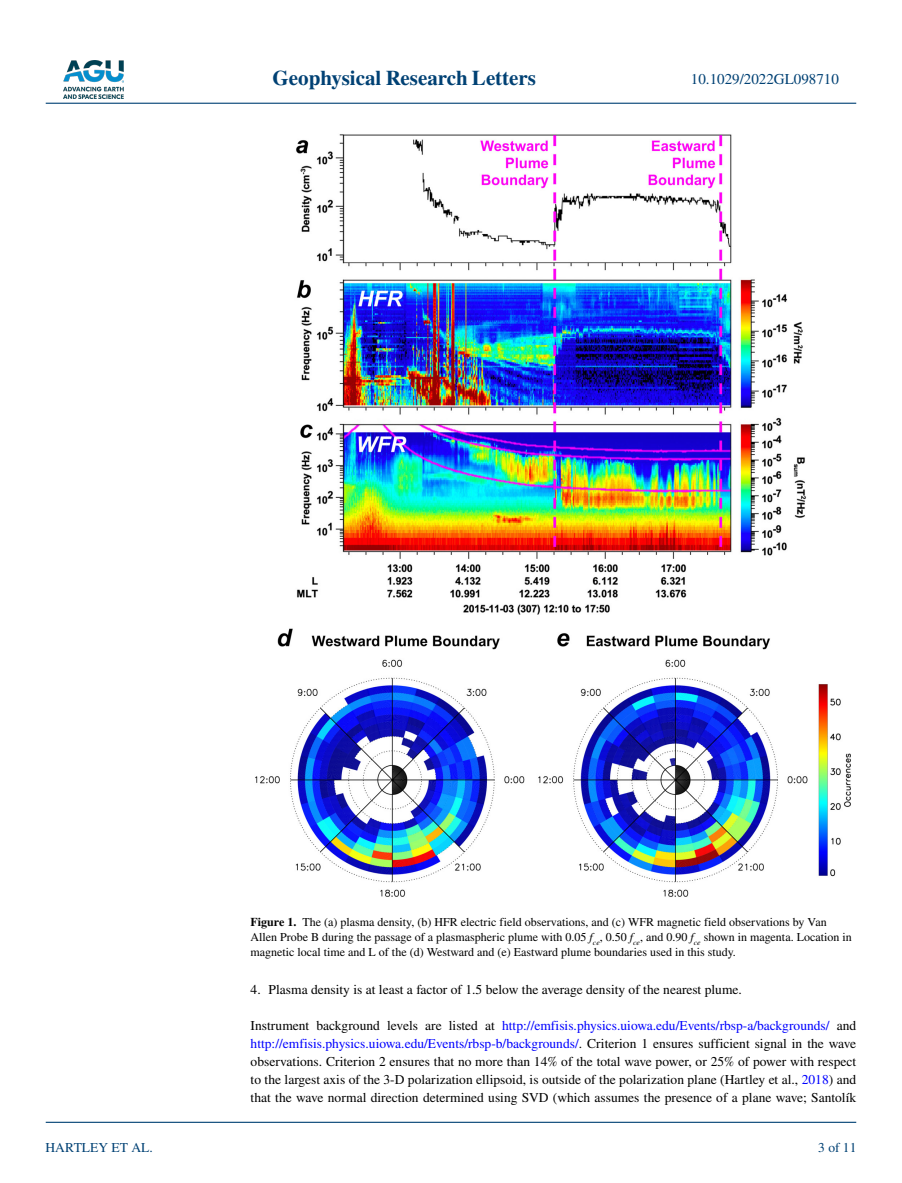
<style>
.page{position:relative;width:902px;height:1183px;background:#fff}
.page>*{position:absolute;margin:0;border:0;box-sizing:border-box;transform-origin:0 0}
.t1{font:700 21px "STIX";color:#004174}
.t2{font:15px "STIX";color:#004174}
.t3{font:13.5px/18px "STIX";color:#000;text-align:justify}
.t4{font:13.5px "STIX";color:#004174}
.t5{font:12px/15px "STIX";color:#000}
.s1{font-weight:700}
.s2{font-style:italic}
.s3{color:#00f}
</style>
<div class="page">
<img style="left:63px;top:60px;width:60px;height:39px">
<hr style="left:46px;top:103px;width:810px;height:1px;background:#004174">
<hr style="left:46px;top:1121px;width:810px;height:1px;background:#004174">
<img style="left:255px;top:134px;width:596px;height:763px">
<h1 class="t1" style="left:272px;top:66px;width:265px">Geophysical Research Letters</h1>
<p class="t2" style="left:691px;top:69px;width:149px">10.1029/2022GL098710</p>
<p class="t4" style="left:45px;top:1138px;width:109px">HARTLEY ET AL.</p>
<p class="t5" style="left:250px;top:915px;width:602px"><span class="s1">Figure 1.</span> The (a) plasma density, (b) HFR electric field observations, and (c) WFR magnetic field observations by Van<br>Allen Probe B during the passage of a plasmaspheric plume with 0.05 <span class="s2">f</span><sub>ce</sub>, 0.50 <span class="s2">f</span><sub>ce</sub>, and 0.90 <span class="s2">f</span><sub>ce</sub> shown in magenta. Location in magnetic local time and L of the (d) Westward and (e) Eastward plume boundaries used in this study.</p>
<p class="t3" style="left:250px;top:980px;width:492px">4. Plasma density is at least a factor of 1.5 below the average density of the nearest plume.</p>
<p class="t3" style="left:250px;top:1016px;width:607px">Instrument background levels are listed at <span class="s3">http://emfisis.physics.uiowa.edu/Events/rbsp-a/backgrounds/</span> and <span class="s3">http://emfisis.physics.uiowa.edu/Events/rbsp-b/backgrounds/</span>. Criterion 1 ensures sufficient signal in the wave observations. Criterion 2 ensures that no more than 14% of the total wave power, or 25% of power with respect to the largest axis of the 3-D polarization ellipsoid, is outside of the polarization plane (Hartley et al., <span class="s3">2018</span>) and that the wave normal direction determined using SVD (which assumes the presence of a plane wave; Santolík</p>
<p class="t4" style="left:818px;top:1138px;width:40px">3 of 11</p>
</div>
